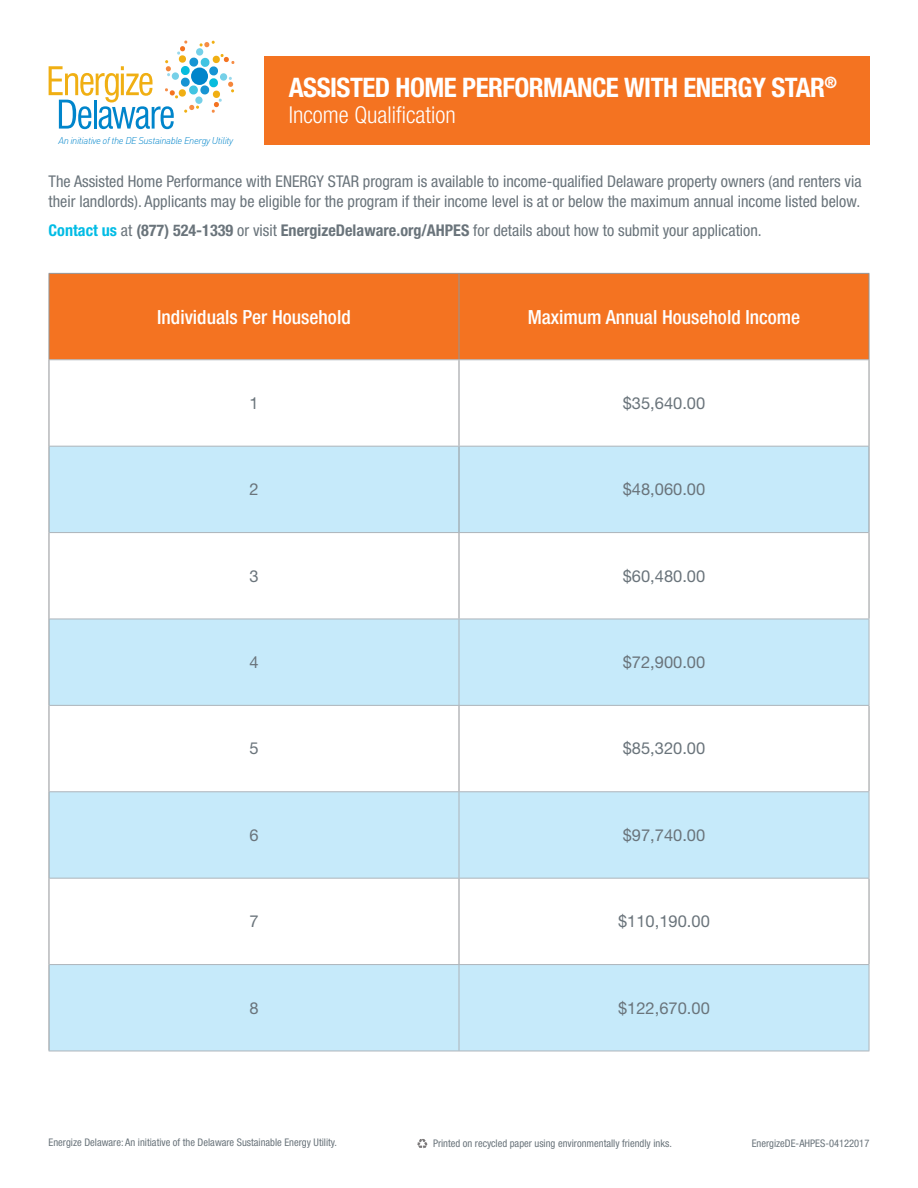
<style>
.page{position:relative;width:918px;height:1188px;background:#fff}
.page>*{position:absolute;margin:0;border:0;box-sizing:border-box;transform-origin:0 0}
.t1{font:700 condensed 27px "Helvetica Neue LT Pro";letter-spacing:-.02em;color:#fff}
.t2{font:300 condensed 23.25px "Helvetica Neue LT Pro";color:#fff}
.Table_Titles{font:500 condensed 19.5px "Helvetica Neue LT Pro";color:#fff}
.Table_Body{font:16.5px "Helvetica Neue LT Pro";color:#6a747b}
.body{font:condensed 16.2px/20.5px "Helvetica Neue LT Std";color:#6a747b}
.Table_Text_Inside{font:condensed 10.5px "Helvetica Neue LT Pro";color:#6a747b}
.t3{font:italic 300 9.75px "DINOT";letter-spacing:-.04em;color:#0085cb}
.s1{font-weight:700;color:#02bce5}
.s2{font-weight:700}
</style>
<div class="page">
<svg style="left:417px;top:1139px;width:10px;height:10px"></svg>
<div style="left:50px;top:274px;width:819px;height:85px;background:#f47321"></div>
<svg style="left:50px;top:447px;width:819px;height:604px;fill:#c6eafa"></svg>
<hr style="left:49px;top:273px;width:410px;height:1px;background:#939598">
<hr style="left:49px;top:274px;width:1px;height:86px;background:#939598">
<hr style="left:459px;top:273px;width:410px;height:1px;background:#939598">
<hr style="left:459px;top:274px;width:1px;height:85px;background:#939598">
<hr style="left:869px;top:274px;width:1px;height:86px;background:#939598">
<hr style="left:49px;top:360px;width:1px;height:86px;background:#939598">
<hr style="left:459px;top:360px;width:1px;height:86px;background:#939598">
<hr style="left:869px;top:360px;width:1px;height:86px;background:#939598">
<hr style="left:49px;top:446px;width:1px;height:87px;background:#939598">
<hr style="left:459px;top:447px;width:1px;height:85px;background:#939598">
<hr style="left:869px;top:446px;width:1px;height:87px;background:#939598">
<hr style="left:49px;top:533px;width:1px;height:86px;background:#939598">
<hr style="left:459px;top:533px;width:1px;height:86px;background:#939598">
<hr style="left:869px;top:533px;width:1px;height:86px;background:#939598">
<hr style="left:49px;top:619px;width:1px;height:86px;background:#939598">
<hr style="left:49px;top:705px;width:1px;height:87px;background:#939598">
<hr style="left:459px;top:706px;width:1px;height:85px;background:#939598">
<hr style="left:869px;top:706px;width:1px;height:85px;background:#939598">
<hr style="left:49px;top:792px;width:1px;height:86px;background:#939598">
<hr style="left:49px;top:878px;width:1px;height:87px;background:#939598">
<hr style="left:459px;top:879px;width:1px;height:85px;background:#939598">
<hr style="left:869px;top:879px;width:1px;height:85px;background:#939598">
<hr style="left:49px;top:965px;width:1px;height:86px;background:#939598">
<hr style="left:49px;top:359px;width:410px;height:1px;background:#adb4ba">
<hr style="left:459px;top:359px;width:410px;height:1px;background:#adb4ba">
<hr style="left:49px;top:446px;width:410px;height:1px;background:#adb4ba">
<hr style="left:459px;top:446px;width:410px;height:1px;background:#adb4ba">
<hr style="left:49px;top:532px;width:410px;height:1px;background:#adb4ba">
<hr style="left:459px;top:532px;width:410px;height:1px;background:#adb4ba">
<hr style="left:49px;top:619px;width:410px;height:1px;background:#adb4ba">
<hr style="left:459px;top:619px;width:410px;height:1px;background:#adb4ba">
<hr style="left:459px;top:619px;width:1px;height:86px;background:#adb4ba">
<hr style="left:869px;top:619px;width:1px;height:86px;background:#adb4ba">
<hr style="left:49px;top:705px;width:410px;height:1px;background:#adb4ba">
<hr style="left:459px;top:705px;width:410px;height:1px;background:#adb4ba">
<hr style="left:49px;top:791px;width:410px;height:1px;background:#adb4ba">
<hr style="left:459px;top:791px;width:410px;height:1px;background:#adb4ba">
<hr style="left:459px;top:792px;width:1px;height:86px;background:#adb4ba">
<hr style="left:869px;top:792px;width:1px;height:86px;background:#adb4ba">
<hr style="left:49px;top:878px;width:410px;height:1px;background:#adb4ba">
<hr style="left:459px;top:878px;width:410px;height:1px;background:#adb4ba">
<hr style="left:49px;top:964px;width:410px;height:1px;background:#adb4ba">
<hr style="left:459px;top:964px;width:410px;height:1px;background:#adb4ba">
<hr style="left:459px;top:965px;width:1px;height:86px;background:#adb4ba">
<hr style="left:869px;top:965px;width:1px;height:86px;background:#adb4ba">
<hr style="left:49px;top:1051px;width:410px;height:1px;background:#adb4ba">
<hr style="left:459px;top:1051px;width:410px;height:1px;background:#adb4ba">
<svg style="left:49px;top:40px;width:185px;height:89px"></svg>
<div style="left:264px;top:56px;width:605px;height:88px;background:#f47321"></div>
<p class="t3" style="left:58px;top:134px;width:176px">An initiative of the DE Sustainable Energy Utility</p>
<p class="t1" style="left:289px;top:71px;width:550px">ASSISTED HOME PERFORMANCE WITH ENERGY STAR<sup>®</sup></p>
<p class="t2" style="left:289px;top:101px;width:168px">Income Qualification</p>
<p class="body" style="left:49px;top:171px;width:815px">The Assisted Home Performance with ENERGY STAR program is available to income-qualified Delaware property owners (and renters via their landlords). Applicants may be eligible for the program if their income level is at or below the maximum annual income listed below.</p>
<p class="body" style="left:49px;top:220px;width:715px"><span class="s1">Contact us</span> at <span class="s2">(877) 524-1339</span> or visit <span class="s2">EnergizeDelaware.org/AHPES</span> for details about how to submit your application.</p>
<p class="Table_Titles" style="left:157px;top:305px;width:195px">Individuals Per Household</p>
<p class="Table_Titles" style="left:528px;top:305px;width:274px">Maximum Annual Household Income</p>
<p class="Table_Body" style="left:249px;top:393px;width:11px">1</p>
<p class="Table_Body" style="left:623px;top:393px;width:84px">$35,640.00</p>
<p class="Table_Body" style="left:249px;top:480px;width:11px">2</p>
<p class="Table_Body" style="left:623px;top:480px;width:84px">$48,060.00</p>
<p class="Table_Body" style="left:249px;top:566px;width:11px">3</p>
<p class="Table_Body" style="left:623px;top:566px;width:84px">$60,480.00</p>
<p class="Table_Body" style="left:249px;top:652px;width:11px">4</p>
<p class="Table_Body" style="left:623px;top:652px;width:84px">$72,900.00</p>
<p class="Table_Body" style="left:249px;top:739px;width:11px">5</p>
<p class="Table_Body" style="left:623px;top:739px;width:84px">$85,320.00</p>
<p class="Table_Body" style="left:249px;top:825px;width:11px">6</p>
<p class="Table_Body" style="left:623px;top:825px;width:84px">$97,740.00</p>
<p class="Table_Body" style="left:249px;top:912px;width:11px">7</p>
<p class="Table_Body" style="left:618px;top:912px;width:93px">$110,190.00</p>
<p class="Table_Body" style="left:249px;top:998px;width:11px">8</p>
<p class="Table_Body" style="left:618px;top:998px;width:93px">$122,670.00</p>
<p class="Table_Text_Inside" style="left:49px;top:1137px;width:290px">Energize Delaware: An initiative of the Delaware Sustainable Energy Utility.</p>
<p class="Table_Text_Inside" style="left:433px;top:1137px;width:240px">Printed on recycled paper using environmentally friendly inks.</p>
<p class="Table_Text_Inside" style="left:752px;top:1137px;width:119px">EnergizeDE-AHPES-04122017</p>
</div>
